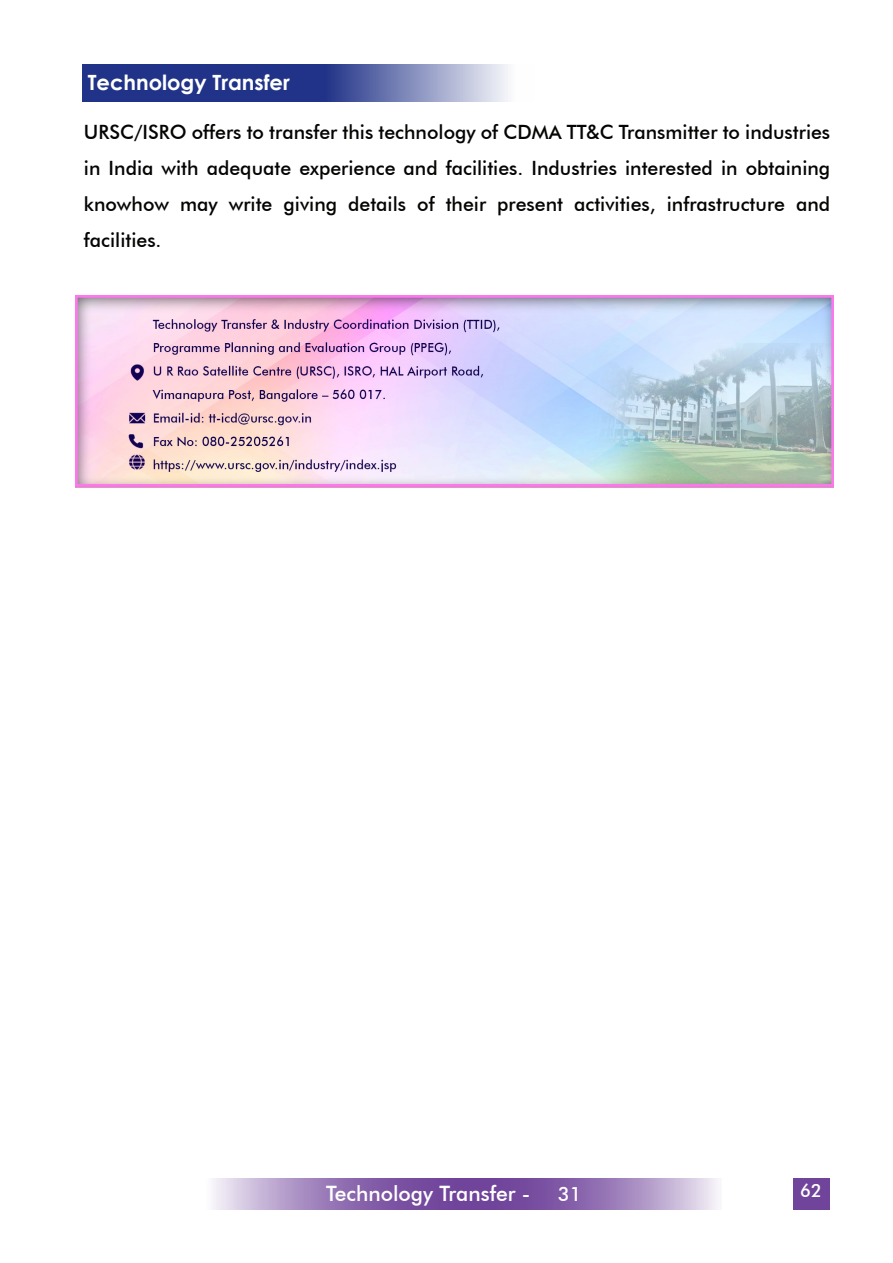
<style>
.page{position:relative;width:893px;height:1263px;background:#fff}
.page>*{position:absolute;margin:0;border:0;box-sizing:border-box;transform-origin:0 0}
.t1{font:500 21.15px "Futura BT";color:#fff}
.t2{font:700 21px "Century Gothic";color:#fff}
.Book_Font{font:500 19.65px/36px "Futura BT";color:#040503;text-align:justify}
.Book_Font_Bullets{font:500 19.65px "Futura BT";color:#fff}
.PageNum{font:500 18.15px "Futura BT";color:#fff}
</style>
<div class="page">
<svg style="left:212px;top:1178px;width:506px;height:31px;background:#9c7db9"></svg>
<div style="left:793px;top:1178px;width:36px;height:31px;background:#70449b"></div>
<svg style="left:82px;top:64px;width:426px;height:38px;background:#4d5ca0"></svg>
<img style="left:76px;top:295px;width:757px;height:193px">
<p class="t2" style="left:88px;top:66px;width:204px">Technology Transfer</p>
<p class="Book_Font" style="left:84px;top:114px;width:748px">URSC/ISRO offers to transfer this technology of CDMA TT&amp;C Transmitter to industries in India with adequate experience and facilities. Industries interested in obtaining knowhow may write giving details of their present activities, infrastructure and facilities.</p>
<p class="t1" style="left:326px;top:1181px;width:206px">Technology Transfer -</p>
<p class="Book_Font_Bullets" style="left:558px;top:1182px;width:25px">31</p>
<p class="PageNum" style="left:800px;top:1180px;width:23px">62</p>
</div>
